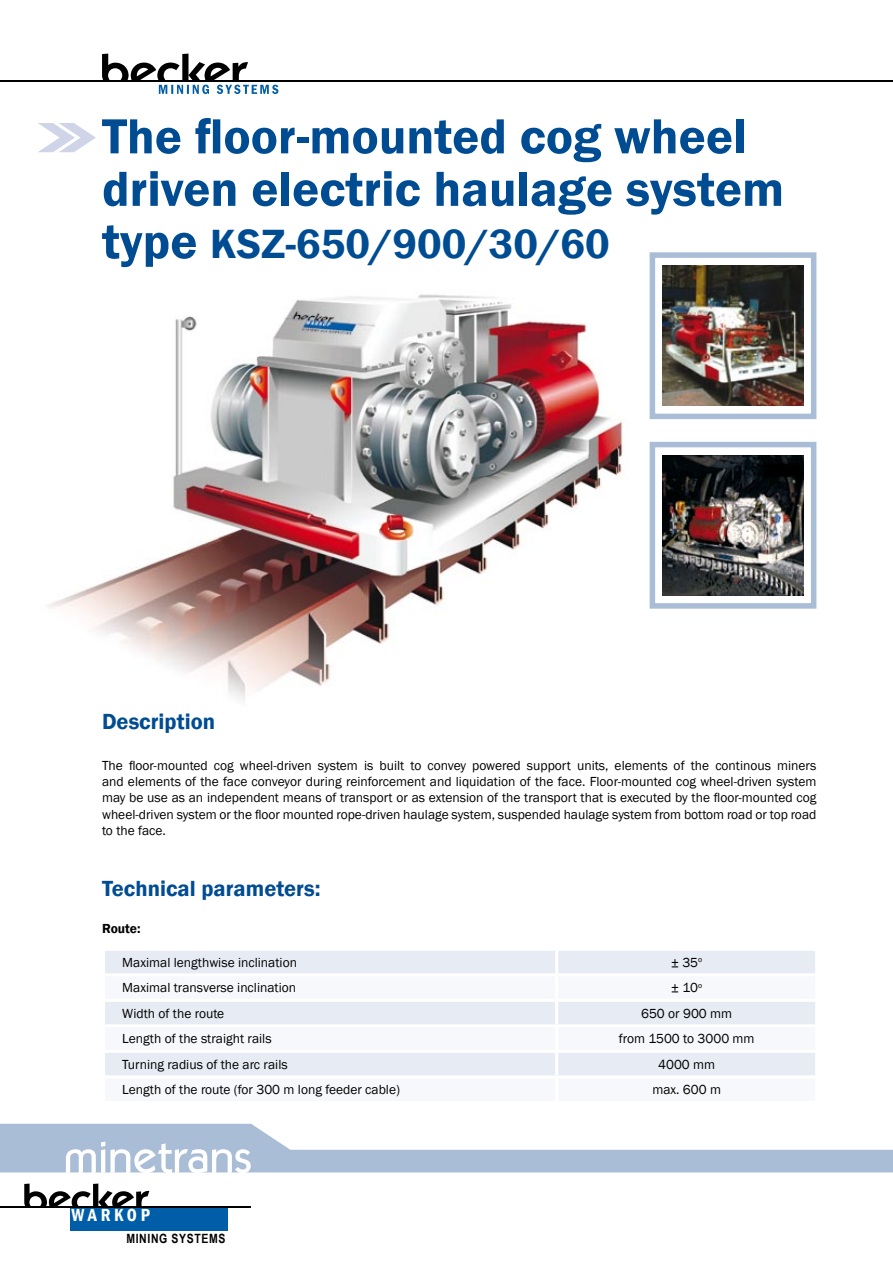
<style>
.page{position:relative;width:893px;height:1263px;background:#fff}
.page>*{position:absolute;margin:0;border:0;box-sizing:border-box;transform-origin:0 0}
.t1{font:600 51px/52.5px "Franklin Gothic";color:#004c93}
.t2{font:600 42px "Franklin Gothic";color:#004c93}
.t3{font:600 22.5px "Franklin Gothic";color:#004c93}
.t4{font:600 condensed 18px "Franklin Gothic";letter-spacing:.2em;color:#fff}
.t5{font:13.5px/16.2px "Franklin Gothic";color:#000;text-align:justify}
.t6{font:600 13.5px "Franklin Gothic";letter-spacing:-.005em;color:#000}
.t7{font:700 12.75px "Arial Narrow";letter-spacing:.05em;color:#000}
.s1{font-size:51px}
</style>
<div class="page">
<hr style="left:0;top:81px;width:893px;height:1px;background:#000">
<svg style="left:102px;top:54px;width:176px;height:40px"></svg>
<svg style="left:38px;top:123px;width:58px;height:29px"></svg>
<div style="left:71px;top:1207px;width:157px;height:23px;background:#005ea8"></div>
<hr style="left:0;top:1207px;width:251px;height:1px;background:#000">
<svg style="left:24px;top:1183px;width:125px;height:24px"></svg>
<svg style="left:0;top:1124px;width:893px;height:49px"></svg>
<img style="left:47px;top:294px;width:576px;height:407px">
<div style="left:650px;top:252px;width:166px;height:167px;border:6px solid #aabdd7"></div>
<img style="left:663px;top:266px;width:140px;height:140px">
<div style="left:650px;top:442px;width:166px;height:167px;border:6px solid #aabdd7"></div>
<img style="left:663px;top:455px;width:140px;height:140px">
<div style="left:105px;top:951px;width:710px;height:22px;background:#e7ebf3"></div>
<svg style="left:105px;top:1002px;width:710px;height:73px;fill:#e7ebf3"></svg>
<hr style="left:555px;top:951px;width:3px;height:22px;background:#fff">
<hr style="left:555px;top:1002px;width:3px;height:22px;background:#fff">
<hr style="left:102px;top:1024px;width:455px;height:3px;background:#fff">
<hr style="left:557px;top:1024px;width:261px;height:3px;background:#fff">
<hr style="left:555px;top:1027px;width:3px;height:23px;background:#fff">
<hr style="left:102px;top:1050px;width:455px;height:3px;background:#fff">
<hr style="left:557px;top:1050px;width:261px;height:3px;background:#fff">
<hr style="left:555px;top:1053px;width:3px;height:22px;background:#fff">
<h1 class="t1" style="left:102px;top:111px;width:684px">The floor-mounted cog wheel driven electric haulage system</h1>
<h2 class="t2" style="left:102px;top:218px;width:509px"><span class="s1">type</span> KSZ-650/900/30/60</h2>
<h3 class="t3" style="left:102px;top:708px;width:115px">Description</h3>
<p class="t5" style="left:102px;top:758px;width:716px">The floor-mounted cog wheel-driven system is built to convey powered support units, elements of the continous miners and elements of the face conveyor during reinforcement and liquidation of the face. Floor-mounted cog wheel-driven system may be use as an independent means of transport or as extension of the transport that is executed by the floor-mounted cog wheel-driven system or the floor mounted rope-driven haulage system, suspended haulage system from bottom road or top road to the face.</p>
<h3 class="t3" style="left:102px;top:874px;width:220px">Technical parameters:</h3>
<p class="t6" style="left:102px;top:920px;width:40px">Route:</p>
<p class="t5" style="left:122px;top:954px;width:176px">Maximal lengthwise inclination</p>
<p class="t5" style="left:671px;top:954px;width:33px">± 35<sup>o</sup></p>
<p class="t5" style="left:122px;top:980px;width:175px">Maximal transverse inclination</p>
<p class="t5" style="left:671px;top:980px;width:32px">± 10<sup>o</sup></p>
<p class="t5" style="left:122px;top:1005px;width:103px">Width of the route</p>
<p class="t5" style="left:641px;top:1005px;width:93px">650 or 900 mm</p>
<p class="t5" style="left:122px;top:1031px;width:151px">Length of the straight rails</p>
<p class="t5" style="left:619px;top:1031px;width:137px">from 1500 to 3000 mm</p>
<p class="t5" style="left:122px;top:1056px;width:167px">Turning radius of the arc rails</p>
<p class="t5" style="left:658px;top:1056px;width:58px">4000 mm</p>
<p class="t5" style="left:122px;top:1082px;width:279px">Length of the route (for 300 m long feeder cable)</p>
<p class="t5" style="left:652px;top:1082px;width:70px">max. 600 m</p>
<h3 class="t4" style="left:72px;top:1202px;width:80px">WARKOP</h3>
<p class="t7" style="left:126px;top:1229px;width:101px">MINING SYSTEMS</p>
</div>
